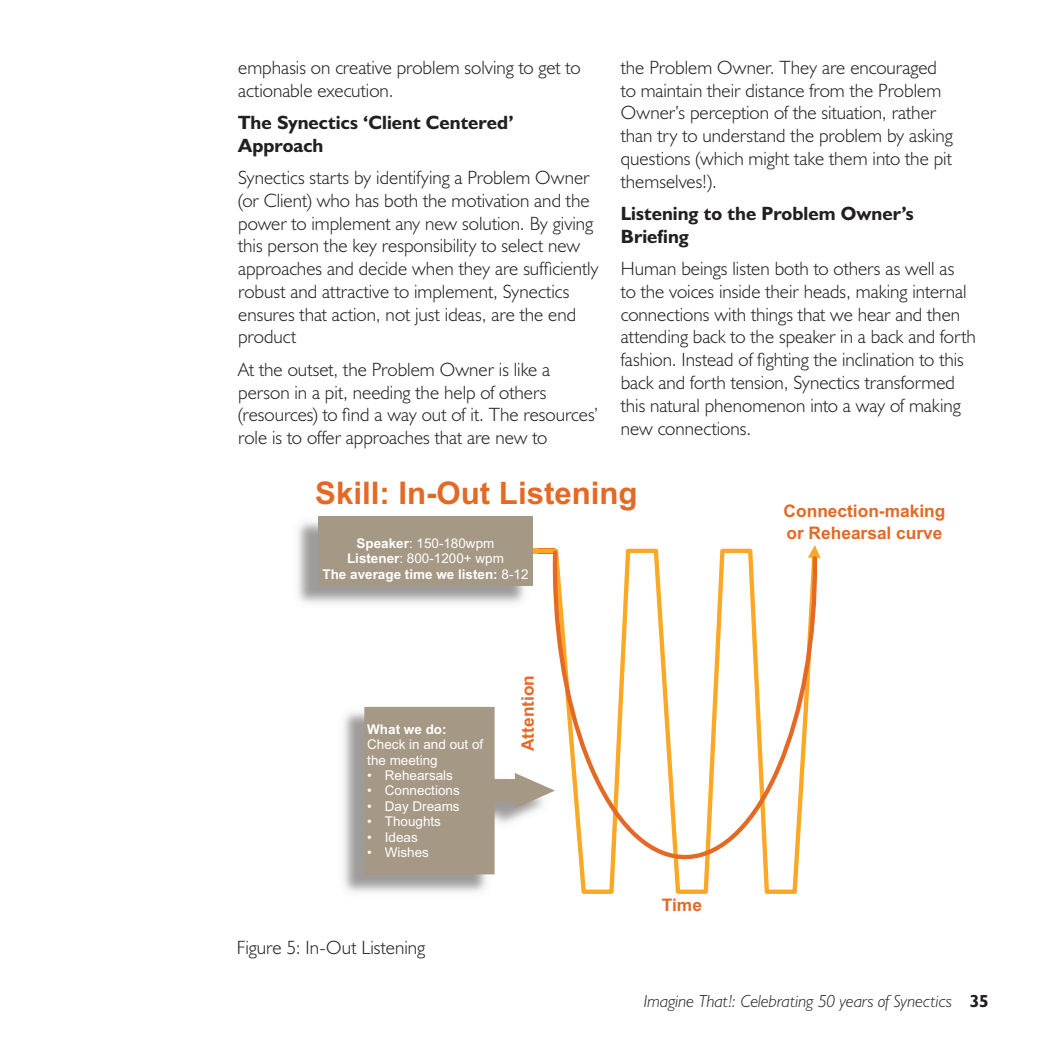
<style>
.page{position:relative;width:1042px;height:1042px;background:#fff}
.page>*{position:absolute;margin:0;border:0;box-sizing:border-box;transform-origin:0 0}
.t1{font:700 31.15px "Arial";color:#e46925}
.t2{font:300 19.25px/22.8px "Humanist 521 BT";color:#231f20}
.t3{font:700 19.25px/22.8px "Humanist 521 BT";color:#231f20}
.t4{font:italic 300 17.5px "Humanist 521 BT";color:#231f20}
.t5{font:700 17.32px/22.2px "Arial";color:#e46925}
.t6{font:700 17.32px "Arial";color:#e46927}
.t7{font:13.47px/15.4px "Arial";color:#fff}
.t8{font:700 13.47px/15.4px "Arial";color:#fff;text-align:center}
.s1{font-weight:400}
.s2{color:#e46925}
.s3{font-weight:700;font-style:normal}
</style>
<div class="page">
<div style="left:439px;top:548px;width:116px;height:6px;background:#e97925"></div>
<svg style="left:439px;top:549px;width:360px;height:345px"></svg>
<svg style="left:550px;top:548px;width:269px;height:317px"></svg>
<img style="left:297px;top:521px;width:241px;height:88px">
<img style="left:533px;top:549px;width:5px;height:4px">
<div style="left:318px;top:516px;width:215px;height:69px;background:#a59885"></div>
<img style="left:343px;top:711px;width:209px;height:183px">
<svg style="left:364px;top:707px;width:191px;height:167px"></svg>
<p class="t2" style="left:238px;top:56px;width:344px">emphasis on creative problem solving to get to actionable execution.</p>
<p class="t3" style="left:238px;top:111px;width:277px">The Synectics ‘Client Centered’<br>Approach</p>
<p class="t2" style="left:238px;top:166px;width:362px">Synectics starts by identifying a Problem Owner (or Client) who has both the motivation and the power to implement any new solution. By giving this person the key responsibility to select new approaches and decide when they are sufficiently robust and attractive to implement, Synectics ensures that action, not just ideas, are the end product</p>
<p class="t2" style="left:238px;top:357px;width:361px">At the outset, the Problem Owner is like a person in a pit, needing the help of others (resources) to find a way out of it. The resources’ role is to offer approaches that are new to</p>
<p class="t2" style="left:621px;top:56px;width:333px">the Problem Owner. They are encouraged to maintain their distance from the Problem Owner’s perception of the situation, rather than try to understand the problem by asking questions (which might take them into the pit themselves!).</p>
<p class="t3" style="left:621px;top:202px;width:294px">Listening to the Problem Owner’s<br>Briefing</p>
<p class="t2" style="left:621px;top:257px;width:356px">Human beings listen both to others as well as<br>to the voices inside their heads, making internal connections with things that we hear and then attending back to the speaker in a back and forth fashion. Instead of fighting the inclination to this back and forth tension, Synectics transformed this natural phenomenon into a way of making new connections.</p>
<h1 class="t1" style="left:315px;top:475px;width:324px">Skill: In-Out Listening</h1>
<p class="t8" style="left:322px;top:536px;width:207px">Speaker<span class="s1">: 150-180wpm<br></span>Listener<span class="s1">: 800-1200+ wpm<br></span>The average time we listen: <span class="s1">8-12</span></p>
<p class="t5" style="left:783px;top:500px;width:163px">Connection-making or Rehearsal curve</p>
<p class="t8" style="left:367px;top:721px;width:81px">What we do:</p>
<p class="t7" style="left:367px;top:738px;width:118px">Check in and out of the meeting</p>
<p class="t7" style="left:367px;top:769px;width:87px">• Rehearsals</p>
<p class="t7" style="left:367px;top:784px;width:94px">• Connections</p>
<p class="t7" style="left:367px;top:799px;width:94px">• Day Dreams</p>
<p class="t7" style="left:367px;top:815px;width:75px">• Thoughts</p>
<p class="t7" style="left:367px;top:830px;width:52px">• Ideas</p>
<p class="t7" style="left:367px;top:846px;width:63px">• Wishes</p>
<p class="t2" style="left:237px;top:935px;width:190px">Figure 5: In-Out Listening</p>
<p class="t6" style="left:517px;top:751px;width:78px;rotate:-90deg">Atten<span class="s2">tion</span></p>
<p class="t5" style="left:662px;top:894px;width:42px">Time</p>
<p class="t4" style="left:644px;top:990px;width:346px">Imagine That!: Celebrating 50 years of Synectics <span class="s3">35</span></p>
</div>
